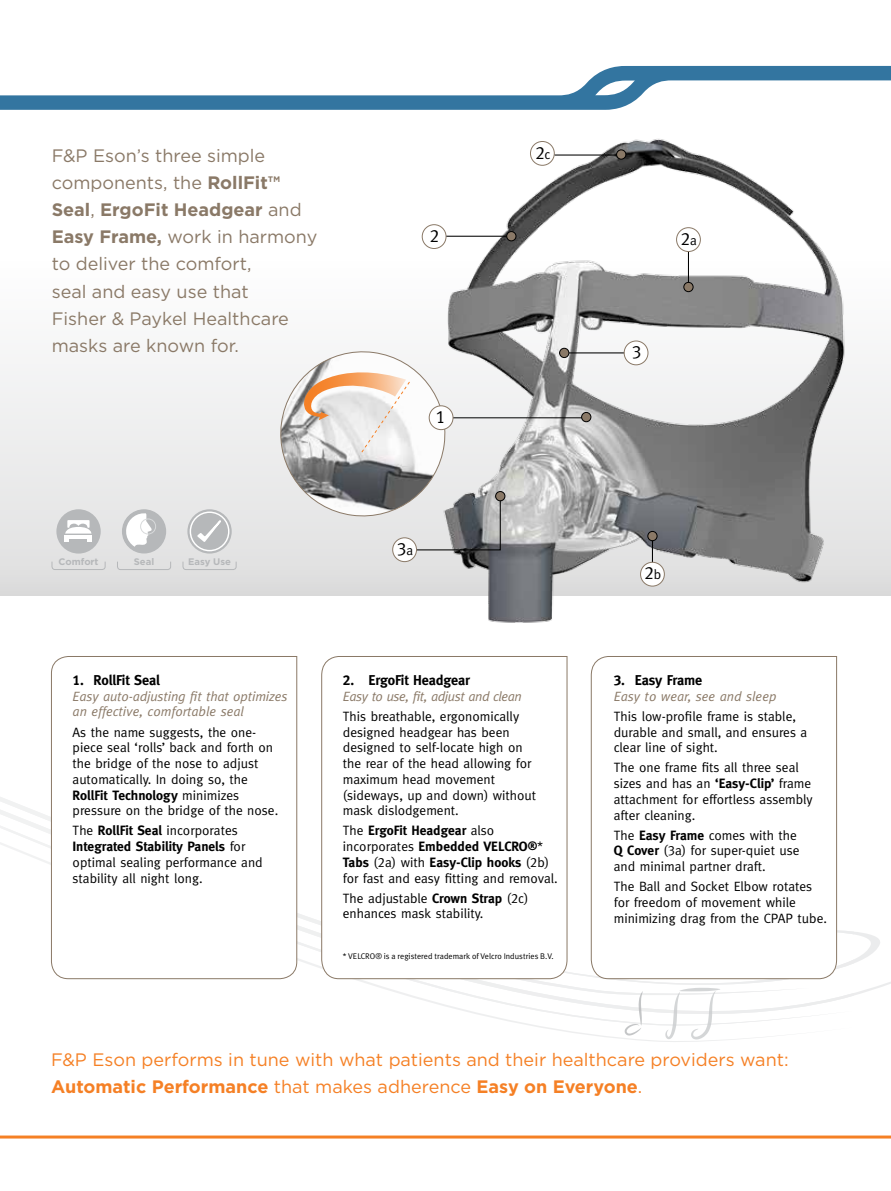
<style>
.page{position:relative;width:891px;height:1191px;background:#fff}
.page>*{position:absolute;margin:0;border:0;box-sizing:border-box;transform-origin:0 0}
.t1{font:18px/27px "Gotham";color:#8a7967}
.t2{font:18px/27px "Gotham";color:#f58025}
.t3{font:18px "Meta Caps";color:#000}
.t4{font:700 14.25px "Meta";letter-spacing:-.01em;color:#000}
.t5{font:13.5px/15.8px "Meta";color:#000}
.t6{font:italic 13.5px/15.8px "Meta";letter-spacing:-.005em;color:#8a7967}
.t7{font:italic 13.5px "Meta";letter-spacing:-.03em;color:#8a7967}
.t8{font:700 9.45px "Gotham";color:#b6b8ba}
.t9{font:8.25px "Meta Plus Normal";color:#000}
.s1{font-weight:700}
.s2{font-family:"Meta";font-size:13.5px}
.s3{font-family:"Meta Plus Bold Caps";font-weight:400}
.s4{font-family:"Meta Plus";font-weight:700;font-size:12px}
.s5{font-family:"Meta Caps"}
</style>
<div class="page">
<div style="left:0;top:0;width:891px;height:595px;background:linear-gradient(to bottom,#fff,#e4e4e5)"></div>
<svg style="left:0;top:679px;width:838px;height:363px"></svg>
<svg style="left:363px;top:920px;width:522px;height:119px"></svg>
<img style="left:422px;top:118px;width:432px;height:565px">
<hr style="left:0;top:1135px;width:891px;height:3px;background:#f58025">
<hr style="left:451px;top:417px;width:134px;height:1px;background:#000">
<div style="left:581px;top:412px;width:10px;height:10px;background:#8a7967;border-radius:50%"></div>
<div style="left:581px;top:412px;width:10px;height:10px;border:1px solid #000;border-radius:50%"></div>
<div style="left:422px;top:225px;width:24px;height:23px;background:#fff;border-radius:50%"></div>
<div style="left:422px;top:224px;width:24px;height:25px;border:1px solid #8a7967;border-radius:50%"></div>
<hr style="left:446px;top:236px;width:67px;height:1px;background:#000">
<div style="left:507px;top:231px;width:9px;height:10px;background:#8a7967;border-radius:50%"></div>
<div style="left:506px;top:231px;width:10px;height:10px;border:1px solid #000;border-radius:50%"></div>
<div style="left:530px;top:141px;width:24px;height:24px;background:#fff;border-radius:50%"></div>
<div style="left:530px;top:141px;width:24px;height:25px;border:1px solid #8a7967;border-radius:50%"></div>
<hr style="left:554px;top:154px;width:64px;height:2px;background:#000">
<div style="left:616px;top:150px;width:10px;height:9px;background:#8a7967;border-radius:50%"></div>
<div style="left:616px;top:149px;width:10px;height:10px;border:1px solid #000;border-radius:50%"></div>
<hr style="left:688px;top:243px;width:1px;height:41px;background:#000">
<div style="left:684px;top:282px;width:9px;height:10px;background:#8a7967;border-radius:50%"></div>
<div style="left:683px;top:282px;width:10px;height:10px;border:1px solid #000;border-radius:50%"></div>
<div style="left:495px;top:491px;width:10px;height:10px;background:#8a7967;border-radius:50%"></div>
<div style="left:495px;top:491px;width:10px;height:10px;border:1px solid #000;border-radius:50%"></div>
<hr style="left:652px;top:539px;width:1px;height:41px;background:#000">
<div style="left:648px;top:531px;width:9px;height:10px;background:#8a7967;border-radius:50%"></div>
<div style="left:647px;top:531px;width:10px;height:10px;border:1px solid #000;border-radius:50%"></div>
<hr style="left:559px;top:352px;width:74px;height:1px;background:#000">
<div style="left:559px;top:348px;width:10px;height:9px;background:#8a7967;border-radius:50%"></div>
<div style="left:559px;top:348px;width:10px;height:10px;border:1px solid #000;border-radius:50%"></div>
<div style="left:624px;top:341px;width:24px;height:24px;background:#fff;border-radius:50%"></div>
<div style="left:624px;top:341px;width:24px;height:24px;border:1px solid #8a7967;border-radius:50%"></div>
<svg style="left:183px;top:561px;width:53px;height:9px"></svg>
<svg style="left:187px;top:509px;width:45px;height:44px"></svg>
<div style="left:190px;top:511px;width:39px;height:40px;border:1px solid #fff;border-radius:50%"></div>
<svg style="left:195px;top:483px;width:57px;height:60px"></svg>
<svg style="left:52px;top:561px;width:54px;height:9px"></svg>
<div style="left:56px;top:509px;width:45px;height:44px;background:#b6b8ba;border-radius:50%"></div>
<svg style="left:65px;top:520px;width:27px;height:21px"></svg>
<svg style="left:117px;top:561px;width:54px;height:9px"></svg>
<div style="left:123px;top:510px;width:42px;height:43px;background:#b6b8ba;border-radius:50%"></div>
<div style="left:140px;top:518px;width:16px;height:16px;border:1px solid #d8dadb;border-radius:50%"></div>
<div style="left:122px;top:509px;width:44px;height:44px;border:1px solid #b6b8ba;border-radius:50%"></div>
<svg style="left:121px;top:508px;width:31px;height:45px"></svg>
<svg style="left:0;top:66px;width:891px;height:44px"></svg>
<div style="left:676px;top:228px;width:24px;height:23px;background:#fff;border-radius:50%"></div>
<div style="left:676px;top:227px;width:24px;height:25px;border:1px solid #8a7967;border-radius:50%"></div>
<div style="left:393px;top:538px;width:23px;height:23px;background:#fff;border-radius:50%"></div>
<div style="left:392px;top:537px;width:25px;height:25px;border:1px solid #8a7967;border-radius:50%"></div>
<div style="left:640px;top:562px;width:24px;height:24px;background:#fff;border-radius:50%"></div>
<div style="left:640px;top:562px;width:24px;height:24px;border:1px solid #8a7967;border-radius:50%"></div>
<svg style="left:590px;top:655px;width:247px;height:324px"></svg>
<svg style="left:321px;top:655px;width:247px;height:324px"></svg>
<svg style="left:51px;top:656px;width:246px;height:323px"></svg>
<svg style="left:275px;top:346px;width:226px;height:205px"></svg>
<h1 class="t1" style="left:52px;top:142px;width:267px">F&amp;P Eson’s three simple components, the <span class="s1">RollFit™<br>Seal</span>, <span class="s1">ErgoFit Headgear</span> and<br><span class="s1">Easy Frame,</span> work in harmony to deliver the comfort,<br>seal and easy use that<br>Fisher &amp; Paykel Healthcare masks are known for.</h1>
<h1 class="t3" style="left:430px;top:225px;width:11px">2</h1>
<h1 class="t3" style="left:435px;top:406px;width:11px">1</h1>
<h1 class="t3" style="left:535px;top:142px;width:16px">2<span class="s2">c</span></h1>
<p class="t8" style="left:59px;top:555px;width:42px">Comfort</p>
<p class="t8" style="left:134px;top:555px;width:22px">Seal</p>
<p class="t8" style="left:188px;top:555px;width:44px">Easy Use</p>
<p class="t4" style="left:73px;top:672px;width:89px"><span class="s3">1.</span> RollFit Seal</p>
<p class="t6" style="left:73px;top:688px;width:216px">Easy auto-adjusting fit that optimizes an effective, comfortable seal</p>
<p class="t5" style="left:73px;top:724px;width:207px">As the name suggests, the one&shy;piece seal ‘rolls’ back and forth on the bridge of the nose to adjust automatically. In doing so, the<br><span class="s1">RollFit Technology</span> minimizes pressure on the bridge of the nose.</p>
<p class="t5" style="left:73px;top:822px;width:192px">The <span class="s1">RollFit Seal</span> incorporates<br><span class="s1">Integrated Stability Panels</span> for optimal sealing performance and stability all night long.</p>
<h1 class="t3" style="left:397px;top:538px;width:18px">3<span class="s2">a</span></h1>
<p class="t4" style="left:343px;top:672px;width:129px"><span class="s3">2</span>. ErgoFit Headgear</p>
<p class="t7" style="left:343px;top:688px;width:180px">Easy to use, fit, adjust and clean</p>
<p class="t5" style="left:343px;top:708px;width:195px">This breathable, ergonomically designed headgear has been designed to self-locate high on the rear of the head allowing for maximum head movement (sideways, up and down) without mask dislodgement.</p>
<p class="t5" style="left:343px;top:822px;width:216px">The <span class="s1">ErgoFit Headgear</span> also incorporates <span class="s1">Embedded VELCRO</span><span class="s4">®</span>* <span class="s1">Tabs</span> (<span class="s5">2</span>a) with <span class="s1">Easy-Clip hooks</span> (<span class="s5">2</span>b) for fast and easy fitting and removal.</p>
<p class="t5" style="left:343px;top:890px;width:187px">The adjustable <span class="s1">Crown Strap</span> (<span class="s5">2</span>c) enhances mask stability.</p>
<p class="t9" style="left:343px;top:951px;width:212px">* VELCRO® is a registered trademark of Velcro Industries B.V.</p>
<h1 class="t3" style="left:631px;top:341px;width:11px">3</h1>
<h1 class="t3" style="left:681px;top:228px;width:17px">2<span class="s2">a</span></h1>
<h1 class="t3" style="left:644px;top:562px;width:18px">2<span class="s2">b</span></h1>
<p class="t4" style="left:614px;top:672px;width:90px"><span class="s3">3.</span> Easy Frame</p>
<p class="t6" style="left:614px;top:688px;width:164px">Easy to wear, see and sleep</p>
<p class="t5" style="left:614px;top:708px;width:195px">This low-profile frame is stable, durable and small, and ensures a clear line of sight.</p>
<p class="t5" style="left:614px;top:759px;width:200px">The one frame fits all three seal sizes and has an <span class="s1">‘Easy-Clip’</span> frame attachment for effortless assembly after cleaning.</p>
<p class="t5" style="left:614px;top:827px;width:187px">The <span class="s1">Easy Frame</span> comes with the<br><span class="s1">Q Cover</span> (<span class="s5">3</span>a) for super-quiet use and minimal partner draft.</p>
<p class="t5" style="left:614px;top:878px;width:215px">The Ball and Socket Elbow rotates for freedom of movement while minimizing drag from the CPAP tube.</p>
<h1 class="t2" style="left:51px;top:1046px;width:739px">F&amp;P Eson performs in tune with what patients and their healthcare providers want:<br><span class="s1">Automatic Performance</span> that makes adherence <span class="s1">Easy on Everyone</span>.</h1>
</div>
